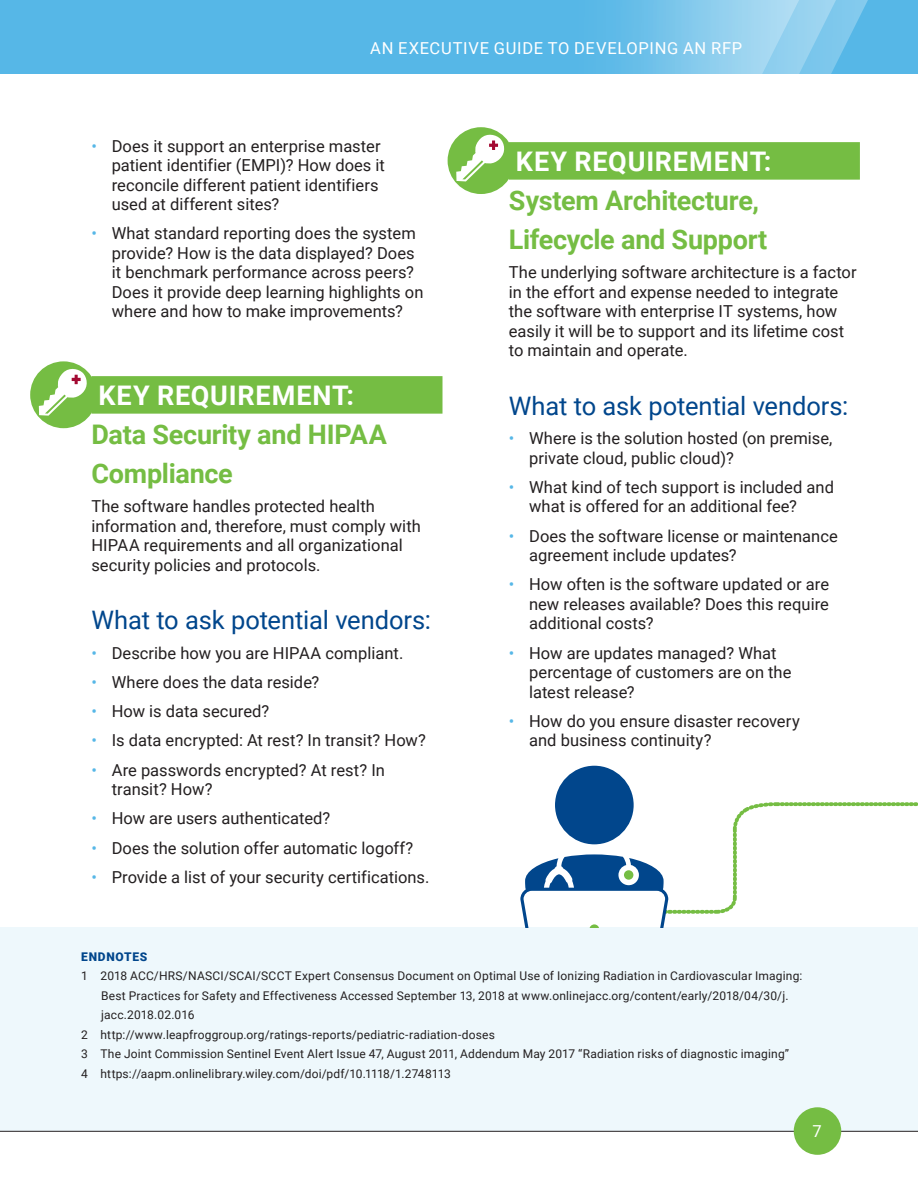
<style>
.page{position:relative;width:918px;height:1188px;background:#fff}
.page>*{position:absolute;margin:0;border:0;box-sizing:border-box;transform-origin:0 0}
.Subhead_1{font:700 27px/39px "Roboto";letter-spacing:-.01em;color:#75bd43}
.Subhead_1_-_Key_Requ{font:700 27px "Roboto";letter-spacing:.03em;color:#fff}
.Subhead_2{font:25.5px "Roboto";letter-spacing:-.005em;color:#01468c}
.Body{font:16.5px/19.5px "Roboto";color:#231f20}
.t1{font:16.5px "Roboto";letter-spacing:.04em;color:#fff}
.footnote{font:12px/19.5px "Roboto";letter-spacing:.015em;color:#231f20}
.footnote-2{font:900 12px "Roboto";letter-spacing:.055em;color:#01468c}
.s1{color:#56b7e7}
</style>
<div class="page">
<div style="left:0;top:0;width:918px;height:74px;background:#56b7e7"></div>
<svg style="left:621px;top:0;width:247px;height:74px;background:#84caec"></svg>
<div style="left:0;top:928px;width:918px;height:203px;background:#eef8fc"></div>
<hr style="left:0;top:1131px;width:918px;height:1px;background:#231f20">
<div style="left:794px;top:1107px;width:47px;height:48px;background:#75bd43;border-radius:50%"></div>
<div style="left:92px;top:376px;width:350px;height:38px;background:#75bd43"></div>
<svg style="left:30px;top:361px;width:62px;height:67px"></svg>
<div style="left:509px;top:142px;width:351px;height:38px;background:#75bd43"></div>
<svg style="left:448px;top:127px;width:61px;height:67px"></svg>
<svg style="left:668px;top:802px;width:250px;height:112px"></svg>
<div style="left:555px;top:766px;width:79px;height:78px;background:#01468c;border-radius:50%"></div>
<svg style="left:520px;top:854px;width:148px;height:74px"></svg>
<p class="t1" style="left:370px;top:37px;width:373px">AN EXECUTIVE GUIDE TO DEVELOPING AN RFP</p>
<p class="Body" style="left:112px;top:135px;width:275px;text-indent:-20px"><span class="s1">•</span> Does it support an enterprise master patient identifier (EMPI)? How does it reconcile different patient identifiers used at different sites?</p>
<p class="Body" style="left:112px;top:223px;width:313px;text-indent:-20px"><span class="s1">•</span> What standard reporting does the system provide? How is the data displayed? Does it benchmark performance across peers?<br>Does it provide deep learning highlights on where and how to make improvements?</p>
<p class="Subhead_1_-_Key_Requ" style="left:98px;top:376px;width:257px">KEY REQUIREMENT:</p>
<p class="Subhead_1" style="left:92px;top:414px;width:297px">Data Security and HIPAA<br>Compliance</p>
<p class="Body" style="left:92px;top:496px;width:331px">The software handles protected health information and, therefore, must comply with HIPAA requirements and all organizational security policies and protocols.</p>
<p class="Subhead_2" style="left:92px;top:602px;width:341px">What to ask potential vendors:</p>
<p class="Body" style="left:92px;top:642px;width:313px"><span class="s1">•</span> Describe how you are HIPAA compliant.</p>
<p class="Body" style="left:92px;top:672px;width:229px"><span class="s1">•</span> Where does the data reside?</p>
<p class="Body" style="left:92px;top:701px;width:179px"><span class="s1">•</span> How is data secured?</p>
<p class="Body" style="left:92px;top:730px;width:336px"><span class="s1">•</span> Is data encrypted: At rest? In transit? How?</p>
<p class="Body" style="left:112px;top:759px;width:275px;text-indent:-20px"><span class="s1">•</span> Are passwords encrypted? At rest? In transit? How?</p>
<p class="Body" style="left:92px;top:808px;width:240px"><span class="s1">•</span> How are users authenticated?</p>
<p class="Body" style="left:92px;top:837px;width:323px"><span class="s1">•</span> Does the solution offer automatic logoff?</p>
<p class="Body" style="left:92px;top:867px;width:339px"><span class="s1">•</span> Provide a list of your security certifications.</p>
<p class="Subhead_1_-_Key_Requ" style="left:516px;top:142px;width:257px">KEY REQUIREMENT:</p>
<p class="Subhead_1" style="left:509px;top:180px;width:260px">System Architecture,<br>Lifecycle and Support</p>
<p class="Body" style="left:509px;top:262px;width:349px">The underlying software architecture is a factor in the effort and expense needed to integrate the software with enterprise IT systems, how easily it will be to support and its lifetime cost to maintain and operate.</p>
<p class="Subhead_2" style="left:509px;top:388px;width:341px">What to ask potential vendors:</p>
<p class="Body" style="left:529px;top:428px;width:305px;text-indent:-20px"><span class="s1">•</span> Where is the solution hosted (on premise, private cloud, public cloud)?</p>
<p class="Body" style="left:529px;top:477px;width:306px;text-indent:-20px"><span class="s1">•</span> What kind of tech support is included and what is offered for an additional fee?</p>
<p class="Body" style="left:529px;top:525px;width:310px;text-indent:-20px"><span class="s1">•</span> Does the software license or maintenance agreement include updates?</p>
<p class="Body" style="left:529px;top:574px;width:302px;text-align:justify;text-indent:-20px"><span class="s1">•</span> How often is the software updated or are new releases available? Does this require additional costs?</p>
<p class="Body" style="left:529px;top:642px;width:264px;text-indent:-20px"><span class="s1">•</span> How are updates managed? What percentage of customers are on the latest release?</p>
<p class="Body" style="left:529px;top:711px;width:272px;text-indent:-20px"><span class="s1">•</span> How do you ensure disaster recovery and business continuity?</p>
<p class="footnote-2" style="left:81px;top:948px;width:68px">ENDNOTES</p>
<p class="footnote" style="left:101px;top:966px;width:703px;text-indent:-20px">1 2018 ACC/HRS/NASCI/SCAI/SCCT Expert Consensus Document on Optimal Use of Ionizing Radiation in Cardiovascular Imaging:<br>Best Practices for Safety and Effectiveness Accessed September 13, 2018 at www.onlinejacc.org/content/early/2018/04/30/j. jacc.2018.02.016</p>
<p class="footnote" style="left:81px;top:1024px;width:416px">2 http://www.leapfroggroup.org/ratings-reports/pediatric-radiation-doses</p>
<p class="footnote" style="left:81px;top:1044px;width:710px">3 The Joint Commission Sentinel Event Alert Issue 47, August 2011, Addendum May 2017 “Radiation risks of diagnostic imaging”</p>
<p class="footnote" style="left:81px;top:1063px;width:371px">4 https://aapm.onlinelibrary.wiley.com/doi/pdf/10.1118/1.2748113</p>
<p class="t1" style="left:812px;top:1119px;width:11px">7</p>
</div>
